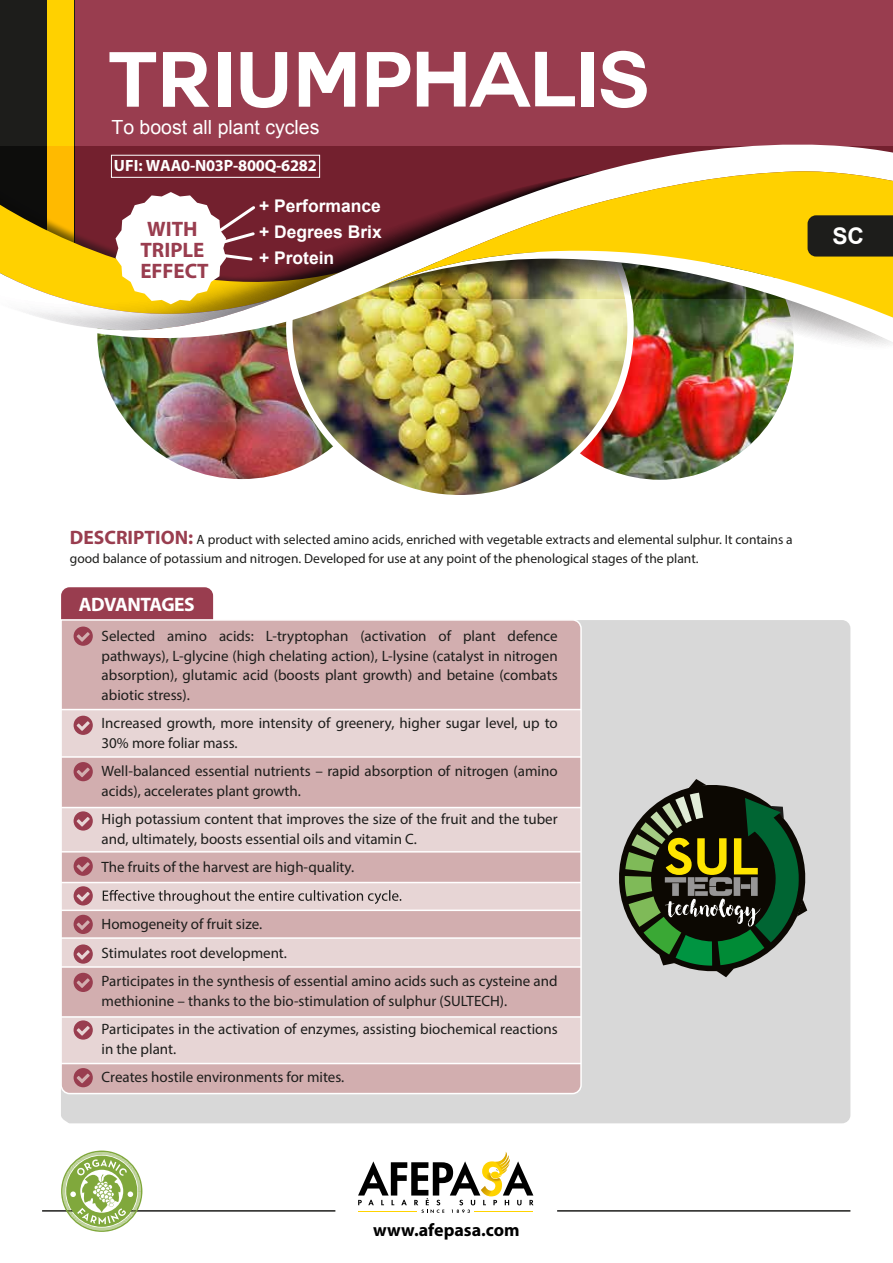
<style>
.page{position:relative;width:893px;height:1263px;background:#fff}
.page>*{position:absolute;margin:0;border:0;box-sizing:border-box;transform-origin:0 0}
.t1{font:700 76.5px "Couture";color:#fff}
.t2{font:700 22.8px "Arial";color:#fff}
.t3{font:700 21px/21px "Myriad";color:#993d4f;text-align:center}
.t4{font:19.5px "Arial";color:#fff}
.t5{font:700 19.5px "Myriad Pro";letter-spacing:-.02em;color:#fff}
.t6{font:700 18px "Myriad Pro";color:#000}
.t7{font:700 17.4px/26.2px "Arial";color:#fff;text-align:justify}
.t8{font:700 16.35px "Myriad Pro";letter-spacing:-.015em;color:#fff}
.t9{font:15px/19.5px "Myriad Pro";color:#1d1d1b}
.t10{font:13.5px/19.5px "Myriad Pro";color:#1d1d1b}
.s1{font-weight:700;font-size:19.5px;color:#993d4f}
</style>
<div class="page">
<div style="left:61px;top:620px;width:789px;height:503px;background:#d8d8d8;border-radius:8px"></div>
<div style="left:61px;top:587px;width:152px;height:46px;background:#993d4f;border-radius:9px"></div>
<img style="left:100px;top:362px;width:183px;height:117px">
<img style="left:637px;top:362px;width:156px;height:118px">
<img style="left:283px;top:362px;width:354px;height:133px">
<div style="left:74px;top:0;width:819px;height:140px;background:#993d4f"></div>
<div style="left:0;top:0;width:74px;height:276px;background:#1d1d1b"></div>
<div style="left:47px;top:0;width:27px;height:246px;background:#ffd100"></div>
<img style="left:0;top:140px;width:893px;height:222px">
<img style="left:390px;top:325px;width:503px;height:25px">
<img style="left:381px;top:171px;width:512px;height:154px">
<div style="left:61px;top:618px;width:521px;height:477px;background:#d2aeaf"></div>
<svg style="left:74px;top:626px;width:19px;height:20px"></svg>
<svg style="left:61px;top:709px;width:520px;height:72px"></svg>
<svg style="left:61px;top:807px;width:520px;height:69px"></svg>
<svg style="left:61px;top:1016px;width:520px;height:71px"></svg>
<svg style="left:0;top:192px;width:283px;height:159px"></svg>
<div style="left:807px;top:215px;width:86px;height:42px;background:#1d1d1b"></div>
<svg style="left:61px;top:882px;width:520px;height:110px"></svg>
<svg style="left:619px;top:779px;width:189px;height:199px"></svg>
<svg style="left:358px;top:1152px;width:175px;height:61px"></svg>
<hr style="left:557px;top:1210px;width:293px;height:1px;background:#1d1d1b">
<hr style="left:42px;top:1210px;width:293px;height:1px;background:#1d1d1b">
<svg style="left:61px;top:1150px;width:81px;height:82px"></svg>
<div style="left:111px;top:155px;width:209px;height:23px;border:1px solid #fff"></div>
<h1 class="t1" style="left:108px;top:44px;width:542px">TRIUMPHALIS</h1>
<h3 class="t4" style="left:111px;top:114px;width:210px">To boost all plant cycles</h3>
<p class="t8" style="left:114px;top:155px;width:204px">UFI: WAA0-N03P-800Q-6282</p>
<p class="t7" style="left:259px;top:193px;width:124px">+ Performance + Degrees Brix + Protein</p>
<h3 class="t3" style="left:140px;top:220px;width:70px">WITH<br>TRIPLE<br>EFFECT</h3>
<h2 class="t2" style="left:832px;top:221px;width:33px">SC</h2>
<p class="t10" style="left:70px;top:529px;width:724px"><span class="s1">DESCRIPTION:</span> A product with selected amino acids, enriched with vegetable extracts and elemental sulphur. It contains a good balance of potassium and nitrogen. Developed for use at any point of the phenological stages of the plant.</p>
<h3 class="t5" style="left:79px;top:591px;width:118px">ADVANTAGES</h3>
<p class="t9" style="left:102px;top:626px;width:458px;text-align:justify">Selected amino acids: L-tryptophan (activation of plant defence pathways), L-glycine (high chelating action), L-lysine (catalyst in nitrogen absorption), glutamic acid (boosts plant growth) and betaine (combats abiotic stress).</p>
<p class="t9" style="left:102px;top:713px;width:458px">Increased growth, more intensity of greenery, higher sugar level, up to<br>30% more foliar mass.</p>
<p class="t9" style="left:102px;top:761px;width:457px">Well-balanced essential nutrients – rapid absorption of nitrogen (amino acids), accelerates plant growth.</p>
<p class="t9" style="left:102px;top:809px;width:458px">High potassium content that improves the size of the fruit and the tuber and, ultimately, boosts essential oils and vitamin C.</p>
<p class="t9" style="left:102px;top:857px;width:254px">The fruits of the harvest are high-quality.</p>
<p class="t9" style="left:102px;top:910px;width:458px;line-height:28.5px">Homogeneity of fruit size.<br>Stimulates root development.<br>Participates in the synthesis of essential amino acids such as cysteine and</p>
<p class="t9" style="left:102px;top:986px;width:458px;line-height:28.5px">methionine – thanks to the bio-stimulation of sulphur (SULTECH).<br>Participates in the activation of enzymes, assisting biochemical reactions</p>
<p class="t9" style="left:102px;top:1034px;width:244px;line-height:28.5px">in the plant.<br>Creates hostile environments for mites.</p>
<p class="t6" style="left:373px;top:1218px;width:148px">www.afepasa.com</p>
</div>
